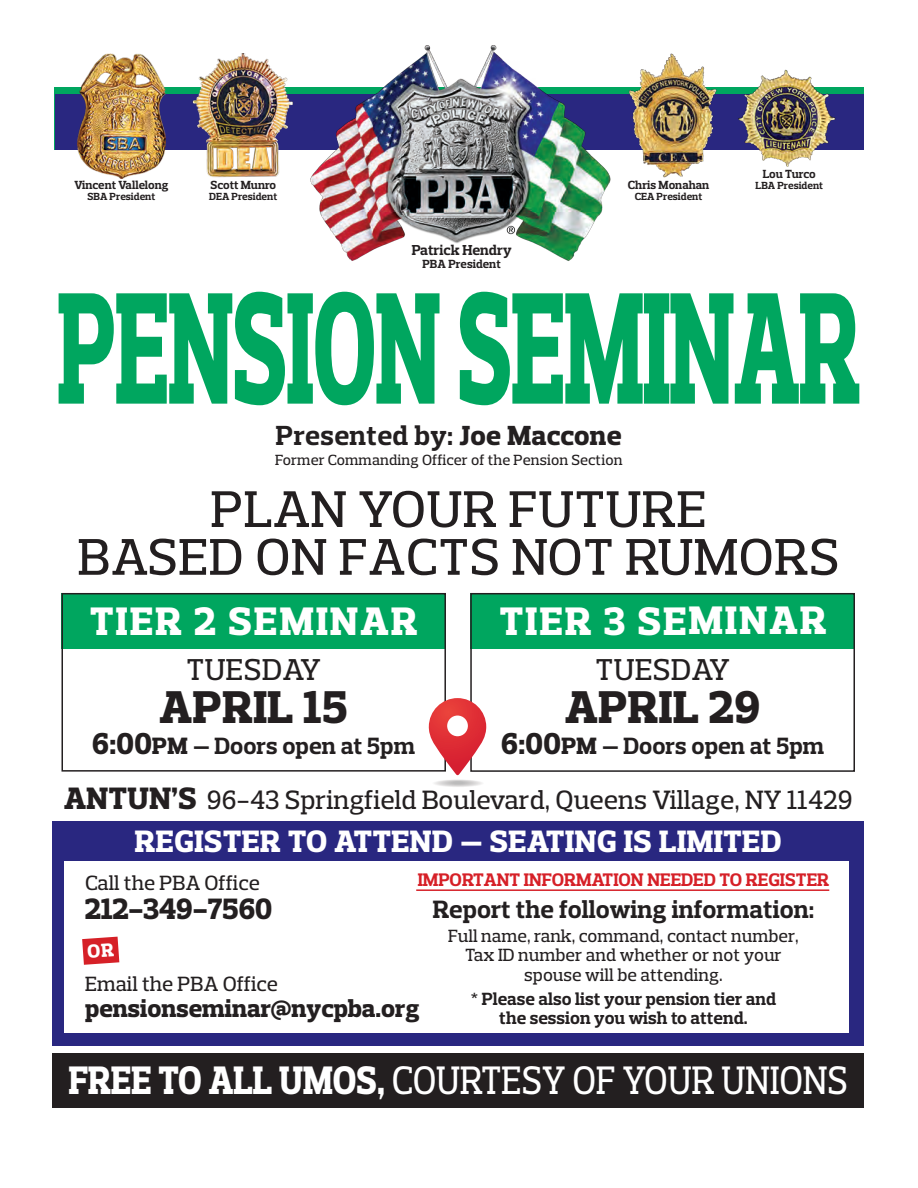
<style>
.page{position:relative;width:918px;height:1188px;background:#fff}
.page>*{position:absolute;margin:0;border:0;box-sizing:border-box;transform-origin:0 0}
.t1{font:800 162.3px "Prelo Slab";letter-spacing:-.01em;color:#00a65f;scale:.58 1}
.t2{font:500 52.5px "Prelo Slab";letter-spacing:.01em;color:#231f20}
.t3{font:800 46.8px "Prelo Slab";letter-spacing:.01em;color:#231f20}
.t4{font:500 40.5px "Prelo Slab";color:#fff;scale:.87 1}
.t5{font:800 40.5px "Prelo Slab";letter-spacing:.055em;color:#fff}
.t6{font:800 31.5px "Prelo Slab";letter-spacing:.015em;color:#fff}
.t7{font:500 30.75px "Prelo Slab";letter-spacing:.01em;color:#231f20}
.t8{font:800 30px "Prelo Slab";color:#231f20}
.t9{font:700 28.2px "Prelo Slab";letter-spacing:.01em;color:#231f20}
.t10{font:500 27px "Prelo Slab";color:#231f20}
.t11{font:700 25.5px "Prelo Slab";color:#231f20}
.t12{font:800 25.5px "Prelo Slab";color:#231f20}
.t13{font:700 24px "Prelo Slab";color:#231f20}
.t14{font:500 21px "Prelo Slab";color:#231f20}
.t15{font:700 18.45px "Prelo Slab";color:#d62027}
.t16{font:500 18px "Prelo Slab";color:#231f20}
.t17{font:700 18px "Prelo Slab";color:#231f20}
.t18{font:500 15px "Prelo Slab";letter-spacing:.005em;color:#231f20}
.t19{font:700 14.7px "Prelo Slab";color:#231f20}
.t20{font:700 12px "Prelo Slab";color:#231f20}
.t21{font:700 10.5px "Prelo Slab";color:#231f20}
.s1{font-weight:800}
.s2{font-weight:800;font-size:30.75px}
.s3{font-weight:800;font-size:31.5px}
</style>
<div class="page">
<div style="left:52px;top:821px;width:812px;height:225px;background:#292780"></div>
<div style="left:64px;top:862px;width:785px;height:171px;background:#fff"></div>
<div style="left:55px;top:94px;width:808px;height:56px;background:#292780"></div>
<div style="left:53px;top:1053px;width:811px;height:54px;background:#231f20"></div>
<div style="left:61px;top:593px;width:385px;height:55px;background:#00a65f"></div>
<div style="left:471px;top:593px;width:383px;height:55px;background:#00a65f"></div>
<img style="left:621px;top:53px;width:105px;height:125px">
<img style="left:296px;top:45px;width:325px;height:216px">
<img style="left:732px;top:69px;width:106px;height:98px">
<img style="left:77px;top:53px;width:88px;height:125px">
<hr style="left:416px;top:889px;width:413px;height:2px;background:#d62027">
<img style="left:191px;top:53px;width:105px;height:125px">
<div style="left:62px;top:593px;width:384px;height:179px;border:2px solid #231f20"></div>
<div style="left:470px;top:593px;width:385px;height:179px;border:2px solid #231f20"></div>
<div style="left:433px;top:780px;width:51px;height:7px;background:#f8f8f8;border-radius:50%"></div>
<div style="left:434px;top:780px;width:49px;height:7px;background:#f3f3f3;border-radius:50%"></div>
<div style="left:435px;top:780px;width:46px;height:7px;background:#eeeded;border-radius:50%"></div>
<div style="left:436px;top:780px;width:44px;height:7px;background:#e8e7e7;border-radius:50%"></div>
<div style="left:437px;top:780px;width:42px;height:6px;background:#e3e1e1;border-radius:50%"></div>
<div style="left:439px;top:780px;width:38px;height:6px;background:#dedcdc;border-radius:50%"></div>
<div style="left:441px;top:780px;width:35px;height:6px;background:#d7d6d6;border-radius:50%"></div>
<hr style="left:443px;top:781px;width:31px;height:4px;background:#d1d0d0;border-radius:50%">
<hr style="left:445px;top:781px;width:26px;height:4px;background:#cdcbcb;border-radius:50%">
<hr style="left:447px;top:781px;width:22px;height:4px;background:#c9c8c8;border-radius:50%">
<hr style="left:449px;top:781px;width:19px;height:4px;background:#c5c3c3;border-radius:50%">
<hr style="left:450px;top:781px;width:17px;height:3px;background:#615f5e;border-radius:50%">
<hr style="left:451px;top:781px;width:15px;height:3px;background:#5a5858;border-radius:50%">
<svg style="left:452px;top:782px;width:12px;height:2px"></svg>
<svg style="left:429px;top:698px;width:57px;height:77px"></svg>
<svg style="left:82px;top:937px;width:37px;height:28px"></svg>
<p class="t20" style="left:74px;top:181px;width:96px">Vincent Vallelong</p>
<p class="t21" style="left:88px;top:193px;width:69px">SBA President</p>
<p class="t20" style="left:210px;top:181px;width:67px">Scott Munro</p>
<p class="t21" style="left:209px;top:193px;width:69px">DEA President</p>
<p class="t19" style="left:412px;top:245px;width:101px">Patrick Hendry</p>
<p class="t20" style="left:422px;top:260px;width:80px">PBA President</p>
<p class="t20" style="left:628px;top:181px;width:83px">Chris Monahan</p>
<p class="t21" style="left:635px;top:193px;width:69px">CEA President</p>
<p class="t20" style="left:763px;top:170px;width:55px">Lou Turco</p>
<p class="t21" style="left:756px;top:182px;width:69px">LBA President</p>
<p class="t1" style="left:57px;top:253px;width:1386px">PENSION SEMINAR</p>
<p class="t9" style="left:276px;top:426px;width:347px">Presented by: <span class="s1">Joe Maccone</span></p>
<p class="t18" style="left:275px;top:454px;width:349px">Former Commanding Officer of the Pension Section</p>
<p class="t2" style="left:211px;top:490px;width:497px">PLAN YOUR FUTURE</p>
<p class="t2" style="left:78px;top:538px;width:763px">BASED ON FACTS NOT RUMORS</p>
<p class="t5" style="left:500px;top:597px;width:328px">TIER 3 SEMINAR</p>
<p class="t7" style="left:596px;top:658px;width:136px">TUESDAY</p>
<p class="t3" style="left:565px;top:679px;width:197px">APRIL 29</p>
<p class="t13" style="left:501px;top:737px;width:324px"><span class="s2">6:00</span><span class="s1">PM</span> — Doors open at 5pm</p>
<p class="t10" style="left:64px;top:790px;width:790px"><span class="s3">ANTUN’S</span> 96-43 Springfield Boulevard, Queens Village, NY 11429</p>
<p class="t5" style="left:90px;top:597px;width:329px">TIER 2 SEMINAR</p>
<p class="t7" style="left:187px;top:658px;width:136px">TUESDAY</p>
<p class="t3" style="left:160px;top:679px;width:190px">APRIL 15</p>
<p class="t13" style="left:92px;top:737px;width:324px"><span class="s2">6:00</span><span class="s1">PM</span> — Doors open at 5pm</p>
<p class="t6" style="left:135px;top:823px;width:648px">REGISTER TO ATTEND — SEATING IS LIMITED</p>
<p class="t15" style="left:418px;top:873px;width:413px">IMPORTANT INFORMATION NEEDED TO REGISTER</p>
<p class="t11" style="left:433px;top:900px;width:383px">Report the following information:</p>
<p class="t16" style="left:448px;top:929px;width:352px">Full name, rank, command, contact number,</p>
<p class="t16" style="left:465px;top:948px;width:318px">Tax ID number and whether or not your</p>
<p class="t16" style="left:524px;top:968px;width:200px">spouse will be attending.</p>
<p class="t17" style="left:471px;top:992px;width:307px">* Please also list your pension tier and</p>
<p class="t17" style="left:499px;top:1012px;width:250px">the session you wish to attend.</p>
<p class="t14" style="left:85px;top:876px;width:176px">Call the PBA Office</p>
<p class="t8" style="left:85px;top:891px;width:189px">212-349-7560</p>
<p class="t14" style="left:85px;top:976px;width:194px">Email the PBA Office</p>
<p class="t12" style="left:85px;top:993px;width:336px">pensionseminar@nycpba.org</p>
<p class="t4" style="left:69px;top:1066px;width:897px"><span class="s1">FREE TO ALL UMOS,</span> COURTESY OF YOUR UNIONS</p>
</div>
